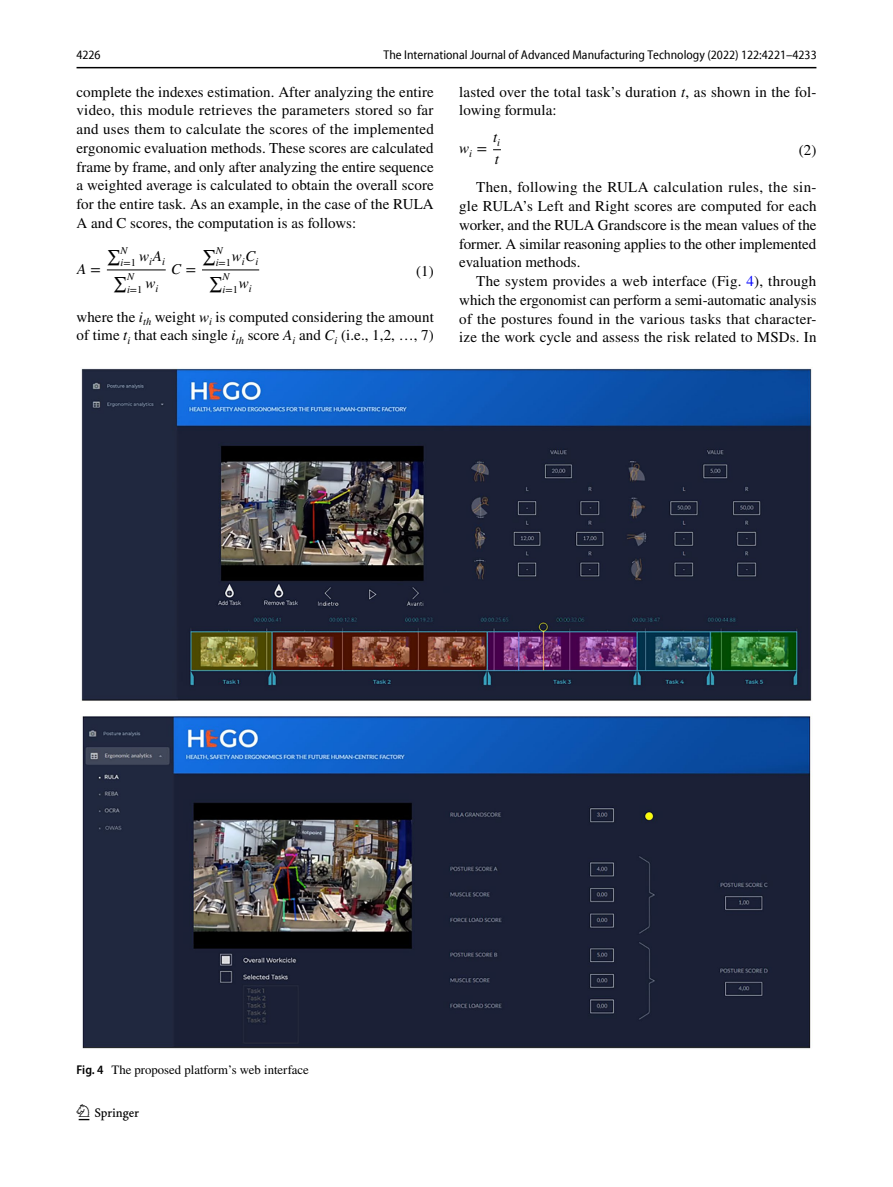
<style>
.page{position:relative;width:893px;height:1187px;background:#fff}
.page>*{position:absolute;margin:0;border:0;box-sizing:border-box;transform-origin:0 0}
.t1{font:22.5px "Springnew Regular 2";color:#000}
.t2{font:15px/18.8px "STIX";letter-spacing:.005em;color:#000;text-align:justify}
.t3{font:15px "STIX Math Extensions";color:#000}
.t4{font:15px/21.6px "STIX General Italic 2";color:#000}
.t5{font:italic 15px "STIX General";color:#000}
.t6{font:semi-condensed 12.75px "Myriad Pro Unic";color:#000}
.t7{font:12.75px "STIX";color:#000}
.t8{font:italic 10.5px "STIX General";color:#000}
.s1{font-family:"STIX Math";font-style:normal}
.s2{font-style:normal}
.s3{font-style:italic}
.s4{font-family:"STIX Math Regular 2"}
.s5{color:#00f}
.s6{font-family:"Myriad Pro";font-weight:600;font-stretch:semi-condensed}
</style>
<div class="page">
<hr style="left:77px;top:67px;width:739px;height:1px;background:#000">
<hr style="left:107px;top:269px;width:59px;height:1px;background:#000">
<hr style="left:202px;top:269px;width:57px;height:1px;background:#000">
<img style="left:81px;top:368px;width:731px;height:681px">
<p class="t6" style="left:76px;top:50px;width:26px">4226</p>
<p class="t6" style="left:384px;top:50px;width:435px">The International Journal of Advanced Manufacturing Technology (2022) 122:4221–4233</p>
<p class="t2" style="left:77px;top:83px;width:359px">complete the indexes estimation. After analyzing the entire video, this module retrieves the parameters stored so far and uses them to calculate the scores of the implemented ergonomic evaluation methods. These scores are calculated frame by frame, and only after analyzing the entire sequence a weighted average is calculated to obtain the overall score for the entire task. As an example, in the case of the RULA A and C scores, the computation is as follows:</p>
<p class="t3" style="left:107px;top:237px;width:22px">∑<sub>N</sub></p>
<p class="t3" style="left:202px;top:237px;width:22px">∑<sub>N</sub></p>
<p class="t8" style="left:121px;top:255px;width:46px">i<span class="s1">=</span><span class="s2">1</span> <sup>w</sup>i<sup>A</sup>i</p>
<p class="t3" style="left:113px;top:263px;width:22px">∑<sub>N</sub></p>
<p class="t8" style="left:216px;top:255px;width:44px">i<span class="s1">=</span><span class="s2">1</span><sup>w</sup>i<sup>C</sup>i</p>
<p class="t3" style="left:209px;top:263px;width:22px">∑<sub>N</sub></p>
<p class="t5" style="left:77px;top:260px;width:25px">A <span class="s1">=</span></p>
<p class="t2" style="left:416px;top:262px;width:19px">(1)</p>
<p class="t5" style="left:171px;top:260px;width:26px">C <span class="s1">=</span></p>
<p class="t8" style="left:127px;top:283px;width:33px">i<span class="s1">=</span><span class="s2">1</span> <sup>w</sup>i</p>
<p class="t8" style="left:223px;top:283px;width:31px">i<span class="s1">=</span><span class="s2">1</span><sup>w</sup>i</p>
<p class="t2" style="left:77px;top:308px;width:359px">where the <span class="s3">i</span><sub>th</sub> weight <span class="s3">w</span><sub>i</sub> is computed considering the amount of time <span class="s3">t</span><sub>i</sub> that each single <span class="s3">i</span><sub>th</sub> score <span class="s3">A</span><sub>i</sub> and <span class="s3">C</span><sub>i</sub> (i.e., 1,2, …, 7)</p>
<p class="t2" style="left:459px;top:83px;width:359px">lasted over the total task’s duration <span class="s3">t</span>, as shown in the fol&shy;lowing formula:</p>
<p class="t4" style="left:493px;top:126px;width:9px">t<sub>i </sub>t</p>
<p class="t4" style="left:459px;top:137px;width:30px">w<sub>i</sub> <span class="s4">=</span></p>
<p class="t2" style="left:799px;top:141px;width:19px">(2)</p>
<p class="t2" style="left:459px;top:179px;width:359px;text-indent:17px">Then, following the RULA calculation rules, the sin&shy;gle RULA’s Left and Right scores are computed for each worker, and the RULA Grandscore is the mean values of the former. A similar reasoning applies to the other implemented evaluation methods.</p>
<p class="t2" style="left:459px;top:273px;width:359px;text-indent:17px">The system provides a web interface (Fig. <span class="s5">4</span>), through which the ergonomist can perform a semi-automatic analysis of the postures found in the various tasks that character&shy;ize the work cycle and assess the risk related to MSDs. In</p>
<p class="t7" style="left:77px;top:1060px;width:234px"><span class="s6">Fig. 4</span> The proposed platform’s web interface</p>
<h1 class="t1" style="left:79px;top:1104px;width:62px">1 3</h1>
</div>
